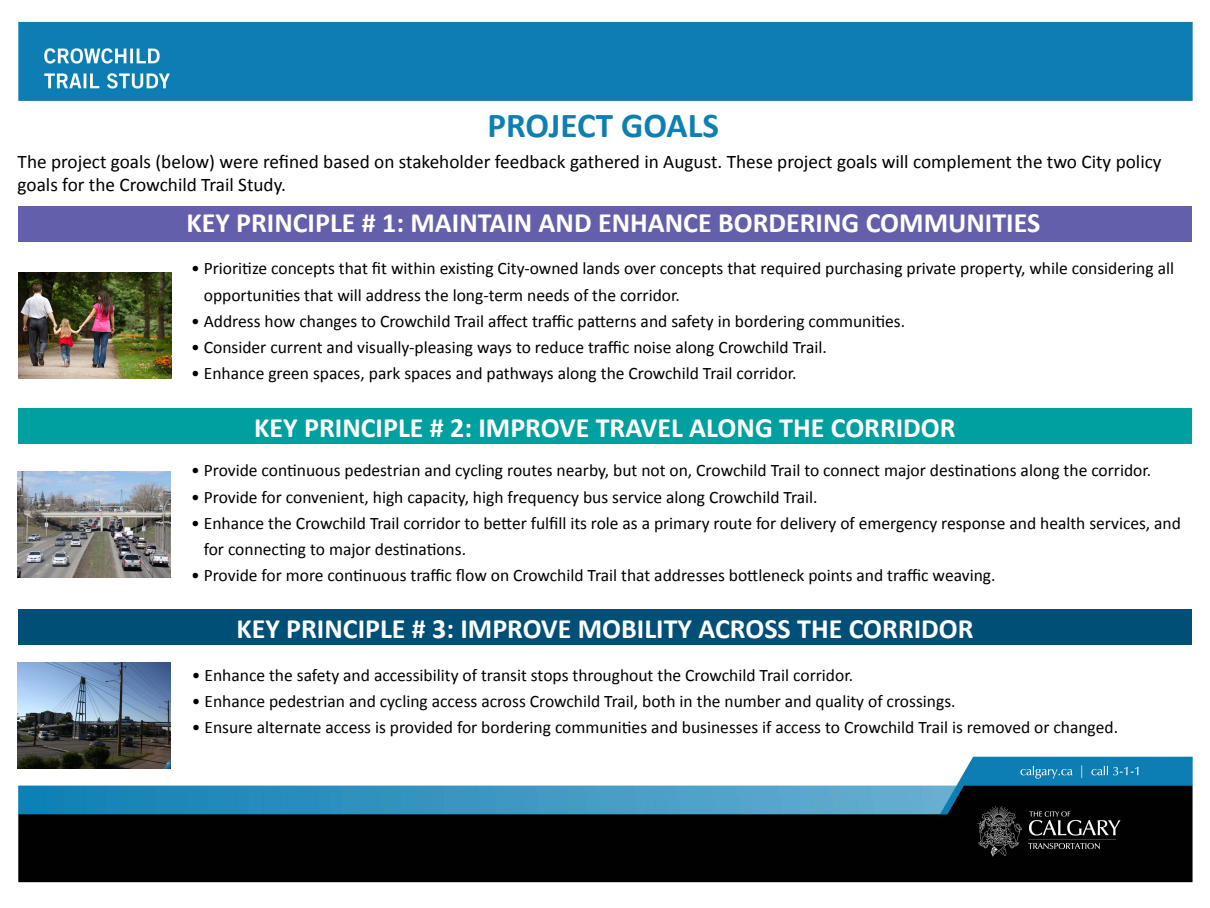
<style>
.page{position:relative;width:1210px;height:908px;background:#fff}
.page>*{position:absolute;margin:0;border:0;box-sizing:border-box;transform-origin:0 0}
.t1{font:700 35px "Calibri";color:#0d7fb3}
.t2{font:700 28px "Calibri";color:#fff}
.t3{font:19.25px/23.1px "Calibri";color:#000}
.t4{font:17.5px/26.2px "Calibri";color:#000}
</style>
<div class="page">
<img style="left:17px;top:21px;width:1176px;height:862px">
<div style="left:18px;top:609px;width:1173px;height:35px;background:#004f77"></div>
<div style="left:18px;top:408px;width:1173px;height:35px;background:#00a0a0"></div>
<div style="left:18px;top:206px;width:1173px;height:35px;background:#645faa"></div>
<img style="left:18px;top:272px;width:153px;height:106px">
<img style="left:18px;top:472px;width:153px;height:105px">
<img style="left:18px;top:662px;width:153px;height:105px">
<h1 class="t1" style="left:487px;top:103px;width:233px">PROJECT GOALS</h1>
<p class="t3" style="left:18px;top:150px;width:1145px">The project goals (below) were refined based on stakeholder feedback gathered in August. These project goals will complement the two City policy goals for the Crowchild Trail Study.</p>
<h2 class="t2" style="left:186px;top:205px;width:855px">KEY PRINCIPLE # 1: MAINTAIN AND ENHANCE BORDERING COMMUNITIES</h2>
<p class="t4" style="left:204px;top:255px;width:971px;text-indent:-13px">• Prioritize concepts that fit within existing City-owned lands over concepts that required purchasing private property, while considering all opportunities that will address the long-term needs of the corridor.</p>
<p class="t4" style="left:191px;top:308px;width:715px">• Address how changes to Crowchild Trail affect traffic patterns and safety in bordering communities.</p>
<p class="t4" style="left:191px;top:334px;width:637px">• Consider current and visually-pleasing ways to reduce traffic noise along Crowchild Trail.</p>
<p class="t4" style="left:191px;top:360px;width:607px">• Enhance green spaces, park spaces and pathways along the Crowchild Trail corridor.</p>
<h2 class="t2" style="left:254px;top:409px;width:703px">KEY PRINCIPLE # 2: IMPROVE TRAVEL ALONG THE CORRIDOR</h2>
<p class="t4" style="left:191px;top:457px;width:961px">• Provide continuous pedestrian and cycling routes nearby, but not on, Crowchild Trail to connect major destinations along the corridor.</p>
<p class="t4" style="left:191px;top:483px;width:628px">• Provide for convenient, high capacity, high frequency bus service along Crowchild Trail.</p>
<p class="t4" style="left:204px;top:509px;width:978px;text-indent:-13px">• Enhance the Crowchild Trail corridor to better fulfill its role as a primary route for delivery of emergency response and health services, and for connecting to major destinations.</p>
<p class="t4" style="left:191px;top:562px;width:806px">• Provide for more continuous traffic flow on Crowchild Trail that addresses bottleneck points and traffic weaving.</p>
<h2 class="t2" style="left:236px;top:610px;width:738px">KEY PRINCIPLE # 3: IMPROVE MOBILITY ACROSS THE CORRIDOR</h2>
<p class="t4" style="left:192px;top:661px;width:662px">• Enhance the safety and accessibility of transit stops throughout the Crowchild Trail corridor.</p>
<p class="t4" style="left:192px;top:688px;width:765px">• Enhance pedestrian and cycling access across Crowchild Trail, both in the number and quality of crossings.</p>
<p class="t4" style="left:192px;top:714px;width:927px">• Ensure alternate access is provided for bordering communities and businesses if access to Crowchild Trail is removed or changed.</p>
</div>
